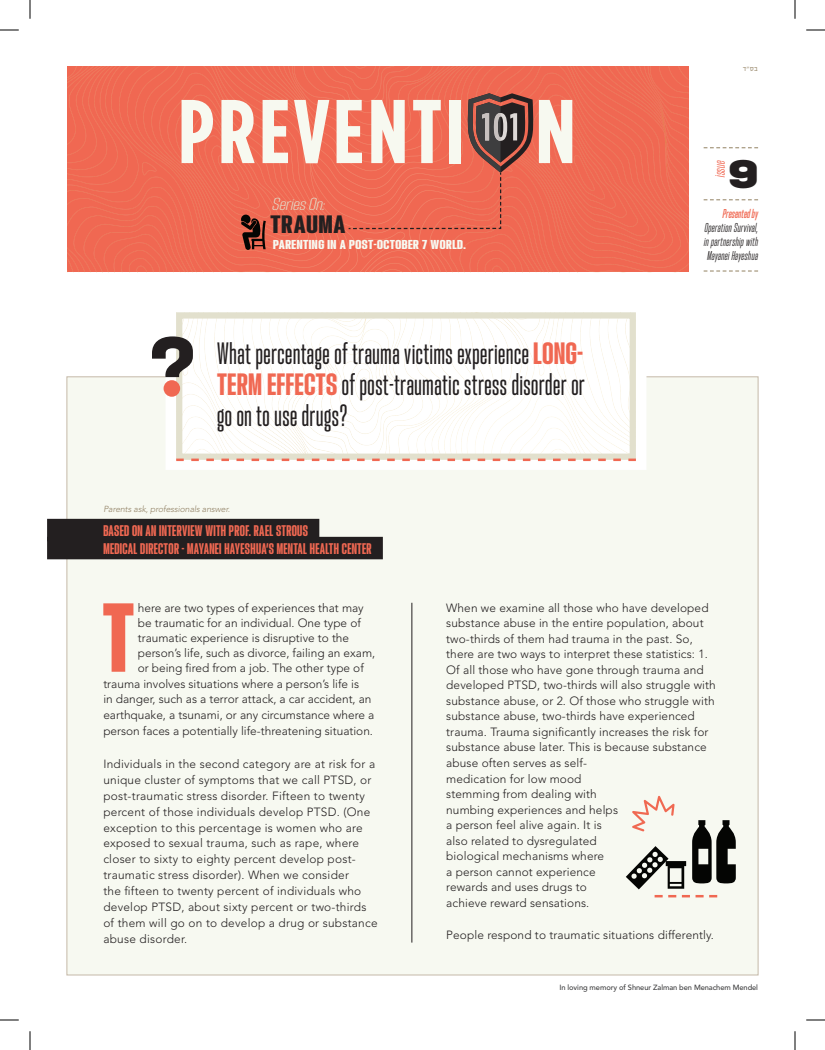
<style>
.page{position:relative;width:825px;height:1050px;background:#fff}
.page>*{position:absolute;margin:0;border:0;box-sizing:border-box;transform-origin:0 0}
.t1{font:900 condensed 96.88px "Neue Plak";color:#f06852}
.t2{font:900 38.75px "Hype 1800";color:#231f20}
.t3{font:500 30px/31.2px "Hype 0700";letter-spacing:.02em;color:#231f20;text-align:justify}
.t4{font:900 24.5px "Hype 0900";letter-spacing:.03em;color:#231f20;scale:1.25 1}
.t5{font:italic 300 17px "Hype 0900";color:#e2e0cd;scale:1.25 1}
.t6{font:900 15px/18px "Hype 0800";letter-spacing:.02em;color:#f06852;scale:1.06 1}
.t7{font:italic 15px "Hype 0700";color:#f06852}
.t8{font:900 12.62px "Hype 0900";letter-spacing:.03em;color:#f7f9f1;scale:1.25 1}
.t9{font:italic 12.5px/13.8px "Hype 0700";letter-spacing:.03em;color:#231f20;text-align:justify}
.t10{font:italic 600 12.5px "Hype 0700";letter-spacing:.005em;color:#f06852}
.t11{font:300 11.88px/15.5px "Avenir LT Std";letter-spacing:.01em;color:#231f20}
.t12{font:italic 300 8.75px "Avenir LT Std";letter-spacing:-.01em;color:#928266}
.t13{font:500 7.5px "Avenir LT Std";letter-spacing:-.01em;color:#3e3e3f}
.t14{font:7.5px "Fb Omer";color:#a89a81}
.s1{font-family:"Hype 0900";font-weight:900;color:#f06852}
</style>
<div class="page">
<img style="left:67px;top:67px;width:622px;height:205px">
<div style="left:67px;top:377px;width:691px;height:598px;background:#f7f9f1;border:1px solid #c5b9a8"></div>
<svg style="left:161px;top:376px;width:490px;height:94px"></svg>
<img style="left:183px;top:319px;width:446px;height:134px">
<div style="left:176px;top:312px;width:460px;height:148px;border:6px solid #e2e0cd"></div>
<div style="left:47px;top:519px;width:272px;height:22px;background:#231f20"></div>
<div style="left:47px;top:537px;width:336px;height:22px;background:#231f20"></div>
<svg style="left:704px;top:147px;width:54px;height:1px"></svg>
<svg style="left:704px;top:199px;width:54px;height:1px"></svg>
<svg style="left:704px;top:270px;width:54px;height:2px"></svg>
<hr style="left:412px;top:603px;width:1px;height:340px;background:#231f20">
<svg style="left:655px;top:895px;width:62px;height:2px"></svg>
<svg style="left:176px;top:459px;width:460px;height:2px"></svg>
<svg style="left:182px;top:100px;width:31px;height:63px"></svg>
<svg style="left:221px;top:100px;width:34px;height:63px"></svg>
<svg style="left:263px;top:100px;width:25px;height:63px"></svg>
<svg style="left:294px;top:100px;width:35px;height:63px"></svg>
<svg style="left:337px;top:93px;width:235px;height:137px"></svg>
<div style="left:164px;top:380px;width:16px;height:17px;background:#f06852;border-radius:50%"></div>
<svg style="left:152px;top:336px;width:41px;height:41px"></svg>
<svg style="left:241px;top:215px;width:25px;height:35px"></svg>
<svg style="left:632px;top:796px;width:43px;height:35px"></svg>
<svg style="left:692px;top:820px;width:44px;height:63px"></svg>
<svg style="left:626px;top:846px;width:60px;height:43px"></svg>
<svg style="left:0;top:29px;width:19px;height:2px"></svg>
<svg style="left:806px;top:29px;width:19px;height:2px"></svg>
<svg style="left:0;top:1019px;width:19px;height:2px"></svg>
<svg style="left:806px;top:1019px;width:19px;height:2px"></svg>
<svg style="left:29px;top:0;width:2px;height:19px"></svg>
<svg style="left:29px;top:1031px;width:2px;height:19px"></svg>
<svg style="left:794px;top:0;width:2px;height:19px"></svg>
<svg style="left:794px;top:1031px;width:2px;height:19px"></svg>
<h3 class="t5" style="left:273px;top:194px;width:44px">Series On:</h3>
<h3 class="t4" style="left:271px;top:210px;width:62px">TRAUMA</h3>
<p class="t8" style="left:273px;top:237px;width:156px">PARENTING IN A POST-OCTOBER 7 WORLD.</p>
<h3 class="t3" style="left:217px;top:338px;width:369px">What percentage of trauma victims experience <span class="s1">LONG-TERM EFFECTS</span> of post-traumatic stress disorder or go on to use drugs?</h3>
<p class="t12" style="left:103px;top:504px;width:128px">Parents ask, professionals answer.</p>
<p class="t6" style="left:103px;top:522px;width:255px">BASED ON AN INTERVIEW WITH PROF. RAEL STROUS<br>MEDICAL DIRECTOR - MAYANEI HAYESHUA’S MENTAL HEALTH CENTER</p>
<p class="t14" style="left:743px;top:66px;width:17px">בס"ד</p>
<h2 class="t2" style="left:729px;top:149px;width:30px">9</h2>
<p class="t7" style="left:711px;top:177px;width:18px;rotate:-90deg">issue</p>
<p class="t10" style="left:723px;top:207px;width:37px">Presented by</p>
<p class="t9" style="left:704px;top:221px;width:55px">Operation Survival, in partnership with Mayanei Hayeshua</p>
<h1 class="t1" style="left:103px;top:568px;width:33px">T</h1>
<p class="t11" style="left:138px;top:600px;width:227px">here are two types of experiences that may</p>
<p class="t11" style="left:138px;top:615px;width:225px">be traumatic for an individual. One type of</p>
<p class="t11" style="left:138px;top:630px;width:213px">traumatic experience is disruptive to the</p>
<p class="t11" style="left:138px;top:645px;width:239px">person’s life, such as divorce, failing an exam,</p>
<p class="t11" style="left:138px;top:660px;width:228px">or being fired from a job. The other type of</p>
<p class="t11" style="left:103px;top:676px;width:257px">trauma involves situations where a person’s life is</p>
<p class="t11" style="left:103px;top:692px;width:270px">in danger, such as a terror attack, a car accident, an</p>
<p class="t11" style="left:103px;top:708px;width:273px">earthquake, a tsunami, or any circumstance where a</p>
<p class="t11" style="left:103px;top:723px;width:271px">person faces a potentially life-threatening situation.</p>
<p class="t11" style="left:103px;top:756px;width:276px;line-height:15.9px">Individuals in the second category are at risk for a unique cluster of symptoms that we call PTSD, or post-traumatic stress disorder. Fifteen to twenty percent of those individuals develop PTSD. (One exception to this percentage is women who are exposed to sexual trauma, such as rape, where closer to sixty to eighty percent develop post&shy;traumatic stress disorder). When we consider<br>the fifteen to twenty percent of individuals who develop PTSD, about sixty percent or two-thirds of them will go on to develop a drug or substance abuse disorder.</p>
<p class="t11" style="left:446px;top:600px;width:271px">When we examine all those who have developed substance abuse in the entire population, about two-thirds of them had trauma in the past. So, there are two ways to interpret these statistics: 1.<br>Of all those who have gone through trauma and developed PTSD, two-thirds will also struggle with substance abuse, or 2. Of those who struggle with substance abuse, two-thirds have experienced trauma. Trauma significantly increases the risk for substance abuse later. This is because substance abuse often serves as self-<br>medication for low mood<br>stemming from dealing with<br>numbing experiences and helps<br>a person feel alive again. It is<br>also related to dysregulated<br>biological mechanisms where<br>a person cannot experience<br>rewards and uses drugs to<br>achieve reward sensations.</p>
<p class="t11" style="left:446px;top:927px;width:269px">People respond to traumatic situations differently.</p>
<p class="t13" style="left:559px;top:983px;width:200px">In loving memory of Shneur Zalman ben Menachem Mendel</p>
</div>
